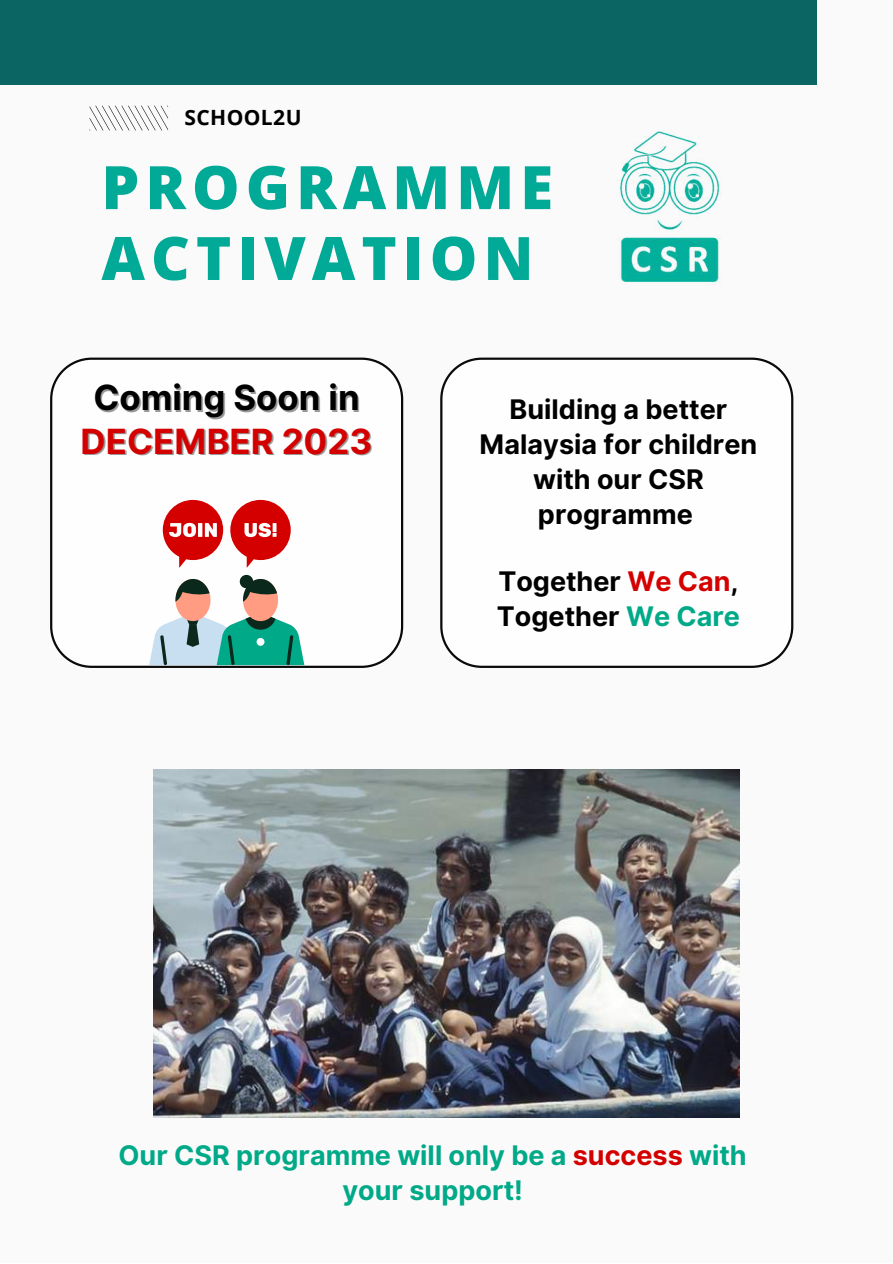
<style>
.page{position:relative;width:893px;height:1264px;background:#fff}
.page>*{position:absolute;margin:0;border:0;box-sizing:border-box;transform-origin:0 0}
.t1{font:800 60px/70.8px "Open Sans";letter-spacing:.1em;color:#01a997}
.t2{font:700 34.65px "Inter";color:#000}
.t3{font:700 34.65px "Inter";color:#d40000}
.t4{font:700 27px/34.8px "Inter";color:#000}
.t5{font:700 27px/34.8px "Inter";color:#00a987;text-align:center}
.t6{font:700 21px "Open Sans";letter-spacing:.02em;color:#000}
.s1{color:#d40000}
.s2{color:#00a987}
</style>
<div class="page">
<div style="left:0;top:0;width:892px;height:1262px;background:#fafafa"></div>
<img style="left:620px;top:131px;width:100px;height:152px">
<svg style="left:50px;top:357px;width:353px;height:311px"></svg>
<div style="left:0;top:0;width:816px;height:85px;background:#0b6663"></div>
<svg style="left:90px;top:106px;width:78px;height:24px"></svg>
<svg style="left:440px;top:357px;width:353px;height:311px"></svg>
<svg style="left:149px;top:575px;width:155px;height:90px"></svg>
<svg style="left:163px;top:500px;width:60px;height:68px"></svg>
<svg style="left:230px;top:500px;width:61px;height:68px"></svg>
<img style="left:153px;top:769px;width:586px;height:348px">
<p class="t6" style="left:184px;top:102px;width:119px">SCHOOL2U</p>
<h1 class="t1" style="left:101px;top:150px;width:453px">PROGRAMME<br>ACTIVATION</h1>
<p class="t2" style="left:93px;top:376px;width:268px">Coming Soon in</p>
<p class="t3" style="left:81px;top:420px;width:293px">DECEMBER 2023</p>
<p class="t4" style="left:479px;top:392px;width:279px;text-align:center">Building a better<br>Malaysia for children with our CSR programme</p>
<p class="t4" style="left:497px;top:563px;width:245px">Together <span class="s1">We Can</span>,<br>Together <span class="s2">We Care</span></p>
<p class="t5" style="left:118px;top:1137px;width:629px">Our CSR programme will only be a <span class="s1">success</span> with your support!</p>
</div>
